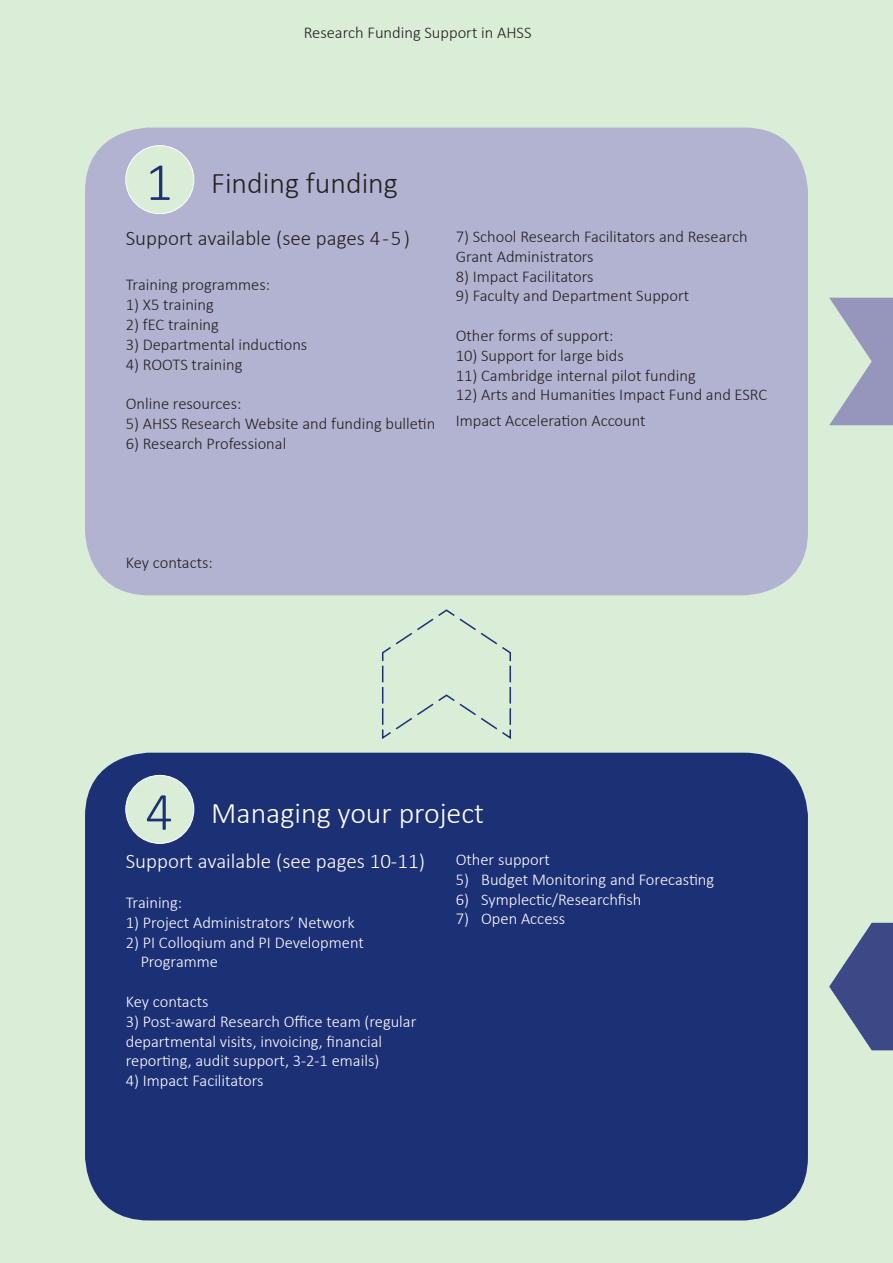
<style>
.page{position:relative;width:893px;height:1263px;background:#d9edd7}
.page>*{position:absolute;margin:0;border:0;box-sizing:border-box;transform-origin:0 0}
.t1{font:300 54px "Calibri";color:#1c3076}
.t2{font:300 30px "Calibri";color:#fff}
.t3{font:300 30px "Calibri";color:#231f20}
.t4{font:300 21px "Calibri";color:#fff}
.t5{font:300 21px "Calibri";color:#231f20}
.t6{font:300 16.5px/19.8px "Calibri";color:#231f20}
.t7{font:300 16.5px/19.8px "Calibri";color:#fff}
</style>
<div class="page">
<div style="left:85px;top:128px;width:723px;height:467px;background:#b2b3d0;border-radius:64px"></div>
<div style="left:85px;top:753px;width:723px;height:467px;background:#1c3076;border-radius:64px"></div>
<svg style="left:829px;top:298px;width:64px;height:127px"></svg>
<svg style="left:829px;top:923px;width:64px;height:127px"></svg>
<svg style="left:382px;top:609px;width:129px;height:130px"></svg>
<div style="left:126px;top:146px;width:68px;height:68px;background:#d9edd7;border-radius:50%"></div>
<div style="left:125px;top:145px;width:69px;height:69px;border:1px solid #fff;border-radius:50%"></div>
<div style="left:126px;top:775px;width:68px;height:68px;background:#d9edd7;border-radius:50%"></div>
<div style="left:125px;top:775px;width:69px;height:69px;border:1px solid #fff;border-radius:50%"></div>
<p class="t6" style="left:304px;top:22px;width:229px">Research Funding Support in AHSS</p>
<p class="t1" style="left:145px;top:148px;width:29px">1</p>
<p class="t3" style="left:211px;top:164px;width:188px">Finding funding</p>
<p class="t5" style="left:126px;top:225px;width:286px">Support available (see pages 4-5)</p>
<p class="t6" style="left:126px;top:275px;width:146px">Training programmes:</p>
<p class="t6" style="left:126px;top:295px;width:90px">1) X5 training</p>
<p class="t6" style="left:126px;top:314px;width:95px">2) fEC training</p>
<p class="t6" style="left:126px;top:334px;width:183px">3) Departmental inductions</p>
<p class="t6" style="left:126px;top:354px;width:118px">4) ROOTS training</p>
<p class="t6" style="left:126px;top:394px;width:117px">Online resources:</p>
<p class="t6" style="left:126px;top:413px;width:311px">5) AHSS Research Website and funding bulletin</p>
<p class="t6" style="left:126px;top:433px;width:162px">6) Research Professional</p>
<p class="t6" style="left:456px;top:226px;width:293px">7) School Research Facilitators and Research<br>Grant Administrators</p>
<p class="t6" style="left:456px;top:266px;width:139px">8) Impact Facilitators</p>
<p class="t6" style="left:456px;top:286px;width:235px">9) Faculty and Department Support</p>
<p class="t6" style="left:456px;top:325px;width:159px">Other forms of support:</p>
<p class="t6" style="left:456px;top:345px;width:170px">10) Support for large bids</p>
<p class="t6" style="left:456px;top:365px;width:242px">11) Cambridge internal pilot funding</p>
<p class="t6" style="left:456px;top:382px;width:313px;line-height:25.2px">12) Arts and Humanities Impact Fund and ESRC<br>Impact Acceleration Account</p>
<p class="t6" style="left:126px;top:552px;width:89px">Key contacts:</p>
<p class="t1" style="left:145px;top:778px;width:29px">4</p>
<p class="t2" style="left:211px;top:794px;width:274px">Managing your project</p>
<p class="t4" style="left:126px;top:848px;width:301px">Support available (see pages 10-11)</p>
<p class="t7" style="left:126px;top:892px;width:58px">Training:</p>
<p class="t7" style="left:126px;top:912px;width:231px">1) Project Administrators’ Network</p>
<p class="t7" style="left:141px;top:932px;width:225px;text-indent:-15px">2) PI Colloqium and PI Development<br>Programme</p>
<p class="t7" style="left:126px;top:991px;width:84px">Key contacts</p>
<p class="t7" style="left:126px;top:1011px;width:292px">3) Post-award Research Office team (regular departmental visits, invoicing, financial reporting, audit support, 3-2-1 emails)</p>
<p class="t7" style="left:126px;top:1071px;width:139px">4) Impact Facilitators</p>
<p class="t7" style="left:456px;top:849px;width:96px">Other support</p>
<p class="t7" style="left:456px;top:869px;width:260px">5) Budget Monitoring and Forecasting</p>
<p class="t7" style="left:456px;top:889px;width:187px">6) Symplectic/Researchfish</p>
<p class="t7" style="left:456px;top:909px;width:111px">7) Open Access</p>
</div>
